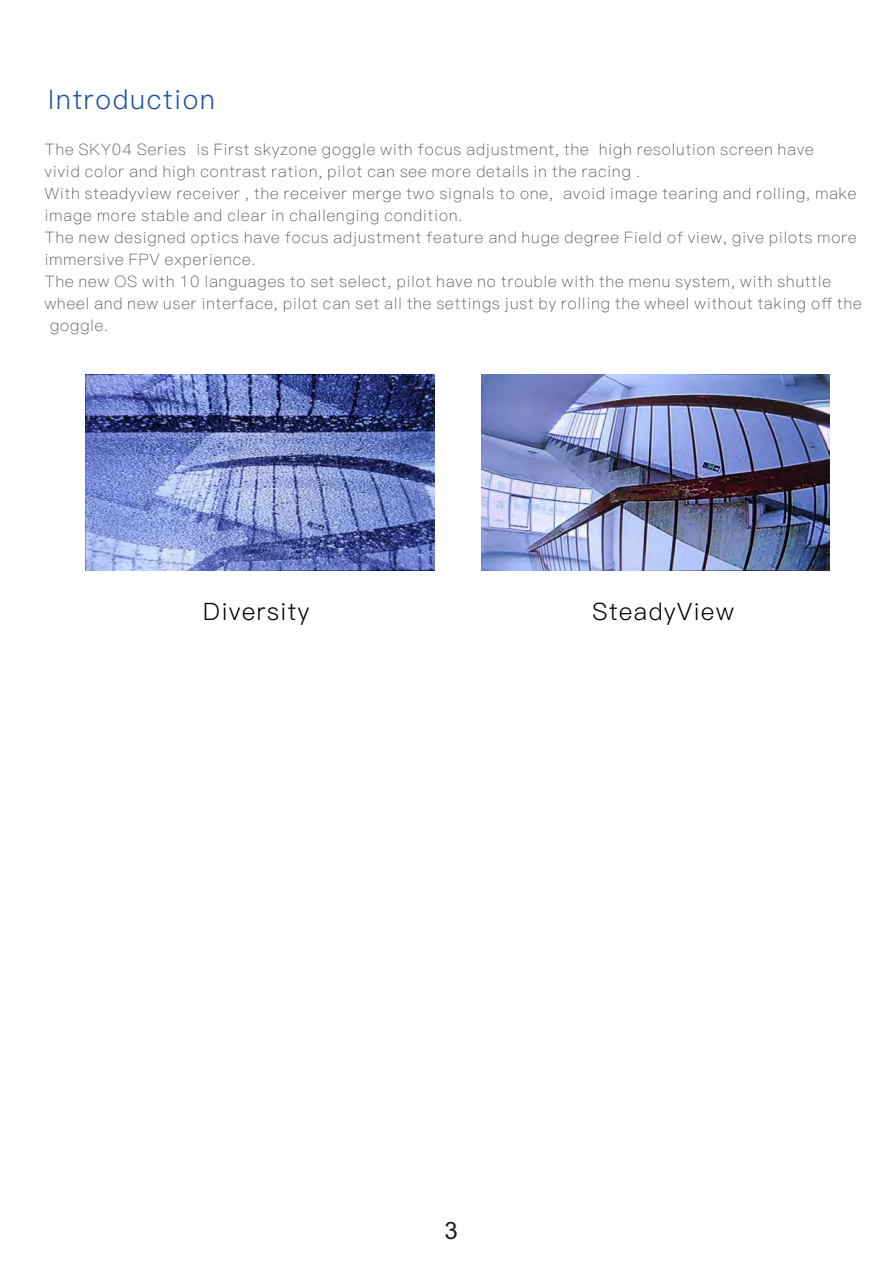
<style>
.page{position:relative;width:893px;height:1263px;background:#fff}
.page>*{position:absolute;margin:0;border:0;box-sizing:border-box;transform-origin:0 0}
.t1{font:27px "Ping Fang SC Regular";letter-spacing:.065em;color:#1d50a2}
.t2{font:24px "Ping Fang SC Regular";letter-spacing:.065em;color:#000}
.t3{font:24px "Arial";color:#231916}
.t4{font:15.75px "Ping Fang SC Light";letter-spacing:.065em;color:#4c4948}
</style>
<div class="page">
<img style="left:481px;top:374px;width:349px;height:197px">
<img style="left:85px;top:374px;width:349px;height:197px">
<h1 class="t1" style="left:48px;top:85px;width:168px">Introduction</h1>
<p class="t4" style="left:45px;top:141px;width:770px">The SKY04 Series is First skyzone goggle with focus adjustment, the high resolution screen have</p>
<p class="t4" style="left:45px;top:163px;width:597px">vivid color and high contrast ration, pilot can see more details in the racing .</p>
<p class="t4" style="left:45px;top:185px;width:813px">With steadyview receiver , the receiver merge two signals to one, avoid image tearing and rolling, make</p>
<p class="t4" style="left:45px;top:207px;width:419px">image more stable and clear in challenging condition.</p>
<p class="t4" style="left:45px;top:229px;width:813px">The new designed optics have focus adjustment feature and huge degree Field of view, give pilots more</p>
<p class="t4" style="left:45px;top:251px;width:212px">immersive FPV experience.</p>
<p class="t4" style="left:45px;top:273px;width:788px">The new OS with 10 languages to set select, pilot have no trouble with the menu system, with shuttle</p>
<p class="t4" style="left:45px;top:296px;width:818px">wheel and new user interface, pilot can set all the settings just by rolling the wheel without taking off the</p>
<p class="t4" style="left:50px;top:318px;width:60px">goggle.</p>
<h2 class="t2" style="left:203px;top:599px;width:108px">Diversity</h2>
<h2 class="t2" style="left:592px;top:599px;width:143px">SteadyView</h2>
<h2 class="t3" style="left:444px;top:1221px;width:15px">3</h2>
</div>
